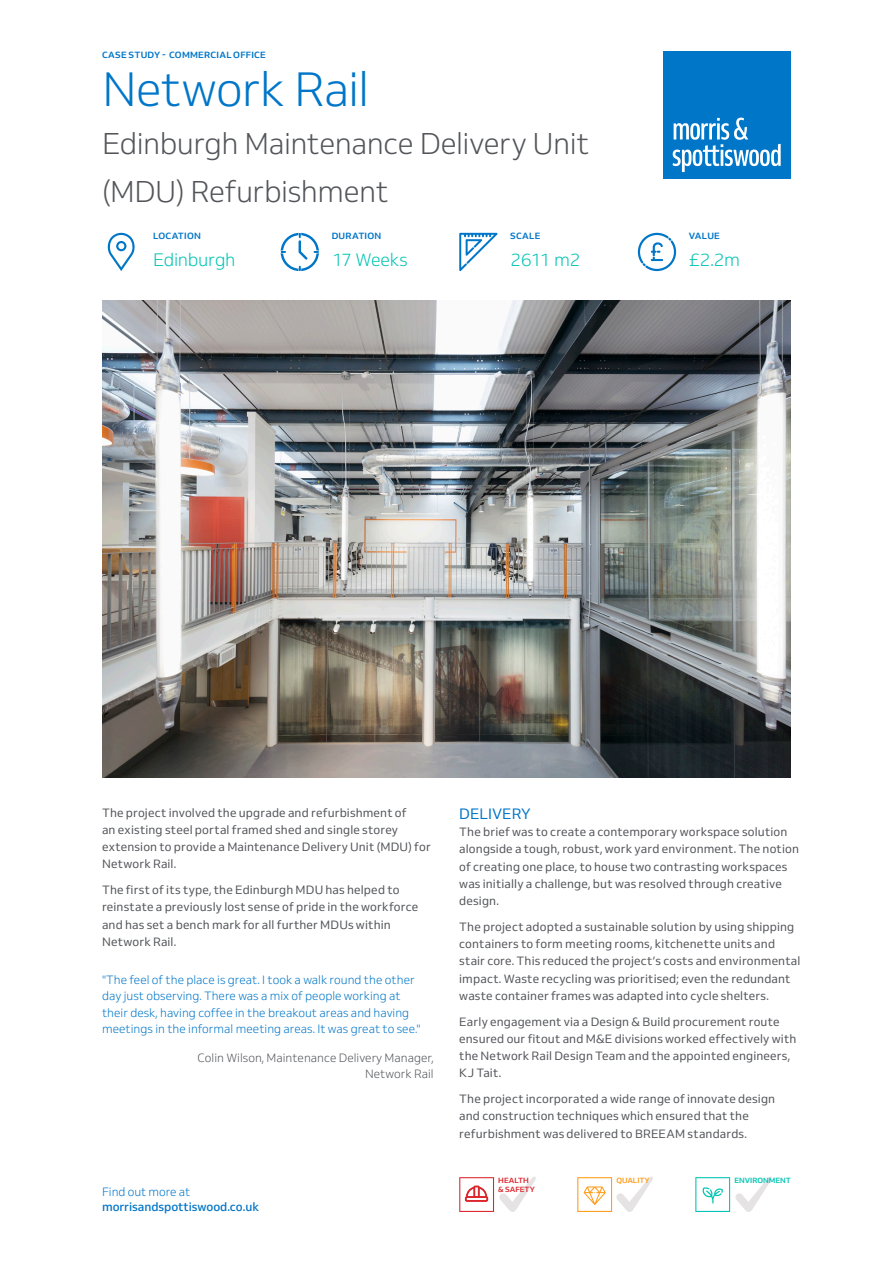
<style>
.page{position:relative;width:893px;height:1263px;background:#fff}
.page>*{position:absolute;margin:0;border:0;box-sizing:border-box;transform-origin:0 0}
.Client_Name{font:300 48px "Venn";letter-spacing:-.015em;color:#0076c8}
.Project_Name{font:300 30px/48px "Venn";letter-spacing:-.02em;color:#54555a}
.t1{font:300 18px "Venn";letter-spacing:-.02em;color:#00c4b4}
.Subheading{font:15px "Venn";color:#0076c8}
.Body_Copy{font:12px/17.2px "Venn";letter-spacing:.01em;color:#54555a}
.Subheading-2{font:300 12px/16.5px "Venn";color:#0076c8}
.Subheading-3{font:300 12px "Venn";color:#54555a}
.t2{font:500 12px/15px "Venn";letter-spacing:-.005em;color:#0076c8}
.Section_Header{font:700 9px "Venn";letter-spacing:.03em;color:#0076c8}
.t3{font:700 7.5px "Venn";color:#dc272d}
.t4{font:700 7.5px "Venn";color:#00c4b4}
.t5{font:700 7.5px "Venn";color:#ff9d1b}
.s1{font-weight:300}
</style>
<div class="page">
<svg style="left:281px;top:233px;width:38px;height:38px"></svg>
<svg style="left:459px;top:233px;width:38px;height:38px"></svg>
<svg style="left:107px;top:233px;width:28px;height:38px"></svg>
<svg style="left:638px;top:233px;width:38px;height:38px"></svg>
<img style="left:102px;top:301px;width:689px;height:477px">
<svg style="left:695px;top:1176px;width:77px;height:36px"></svg>
<svg style="left:577px;top:1176px;width:76px;height:36px"></svg>
<svg style="left:459px;top:1176px;width:77px;height:36px"></svg>
<div style="left:663px;top:51px;width:128px;height:128px;background:#0076c8"></div>
<svg style="left:673px;top:118px;width:108px;height:54px"></svg>
<p class="Section_Header" style="left:102px;top:49px;width:165px">CASE STUDY - COMMERCIAL OFFICE</p>
<p class="Client_Name" style="left:102px;top:61px;width:269px">Network Rail</p>
<p class="Project_Name" style="left:102px;top:119px;width:489px">Edinburgh Maintenance Delivery Unit (MDU) Refurbishment</p>
<p class="Section_Header" style="left:153px;top:231px;width:49px">LOCATION</p>
<p class="t1" style="left:153px;top:249px;width:84px">Edinburgh</p>
<p class="Section_Header" style="left:332px;top:231px;width:51px">DURATION</p>
<p class="t1" style="left:332px;top:249px;width:78px">17 Weeks</p>
<p class="Section_Header" style="left:510px;top:231px;width:32px">SCALE</p>
<p class="t1" style="left:510px;top:249px;width:72px">2611 m2</p>
<p class="Section_Header" style="left:689px;top:231px;width:33px">VALUE</p>
<p class="t1" style="left:689px;top:249px;width:53px">£2.2m</p>
<p class="Body_Copy" style="left:102px;top:804px;width:330px">The project involved the upgrade and refurbishment of<br>an existing steel portal framed shed and single storey extension to provide a Maintenance Delivery Unit (MDU) for Network Rail.</p>
<p class="Body_Copy" style="left:102px;top:881px;width:318px">The first of its type, the Edinburgh MDU has helped to reinstate a previously lost sense of pride in the workforce and has set a bench mark for all further MDUs within Network Rail.</p>
<p class="Subheading-2" style="left:102px;top:971px;width:320px">"The feel of the place is great. I took a walk round the other day just observing. There was a mix of people working at their desk, having coffee in the breakout areas and having meetings in the informal meeting areas. It was great to see."</p>
<p class="Subheading-3" style="left:197px;top:1051px;width:238px">Colin Wilson, Maintenance Delivery Manager,</p>
<p class="Subheading-3" style="left:365px;top:1067px;width:70px">Network Rail</p>
<p class="t2" style="left:102px;top:1184px;width:158px"><span class="s1">Find out more at </span>morrisandspottiswood.co.uk</p>
<p class="Subheading" style="left:459px;top:805px;width:73px">DELIVERY</p>
<p class="Body_Copy" style="left:459px;top:823px;width:341px">The brief was to create a contemporary workspace solution alongside a tough, robust, work yard environment. The notion of creating one place, to house two contrasting workspaces was initially a challenge, but was resolved through creative design.</p>
<p class="Body_Copy" style="left:459px;top:918px;width:343px">The project adopted a sustainable solution by using shipping containers to form meeting rooms, kitchenette units and stair core. This reduced the project’s costs and environmental impact. Waste recycling was prioritised; even the redundant waste container frames was adapted into cycle shelters.</p>
<p class="Body_Copy" style="left:459px;top:1013px;width:339px">Early engagement via a Design &amp; Build procurement route ensured our fitout and M&amp;E divisions worked effectively with the Network Rail Design Team and the appointed engineers, KJ Tait.</p>
<p class="Body_Copy" style="left:459px;top:1090px;width:317px">The project incorporated a wide range of innovate design and construction techniques which ensured that the refurbishment was delivered to BREEAM standards.</p>
<p class="t3" style="left:498px;top:1175px;width:32px">HEALTH</p>
<p class="t5" style="left:616px;top:1175px;width:35px">QUALITY</p>
<p class="t4" style="left:734px;top:1175px;width:58px">ENVIRONMENT</p>
<p class="t3" style="left:498px;top:1184px;width:38px">&amp; SAFETY</p>
</div>
